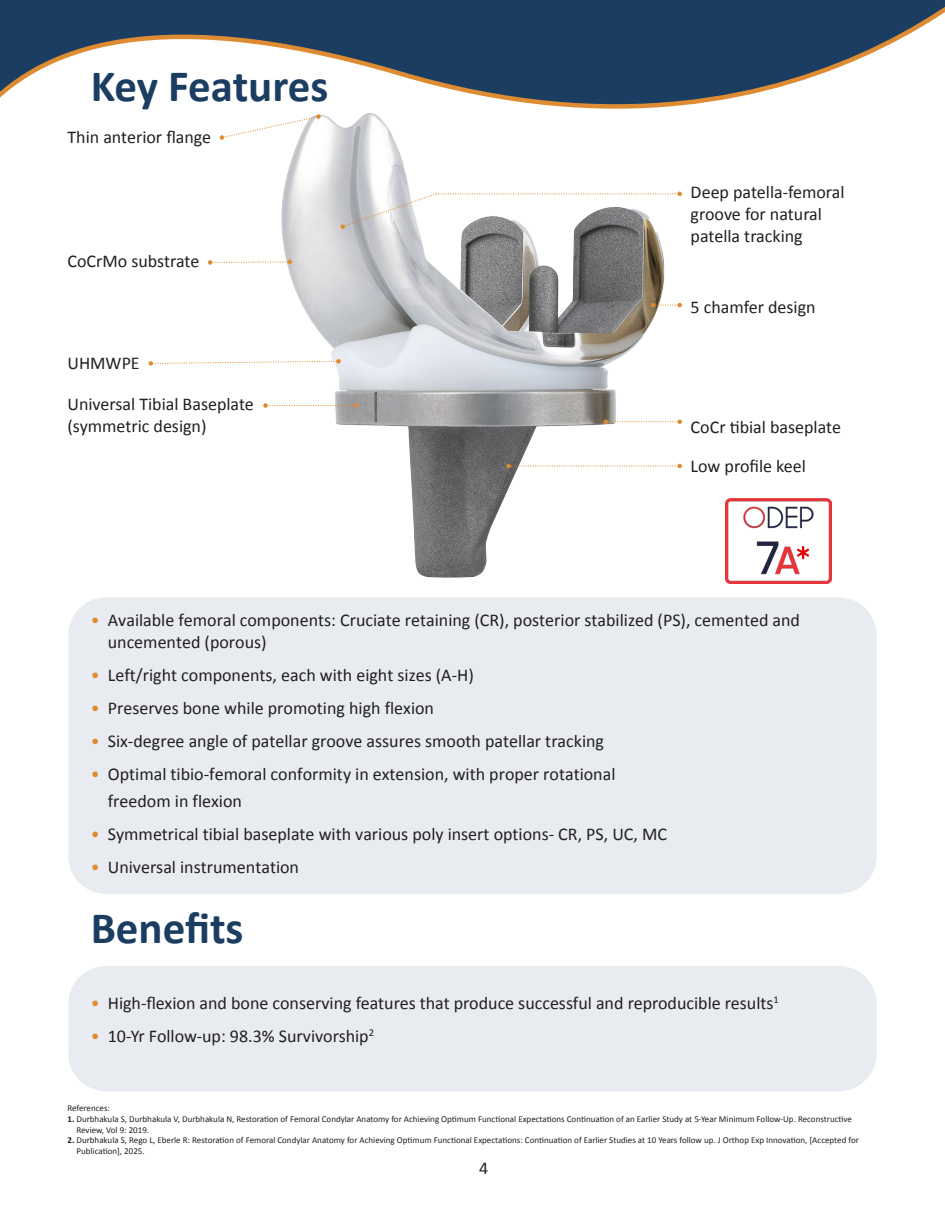
<style>
.page{position:relative;width:945px;height:1215px;background:#fff}
.page>*{position:absolute;margin:0;border:0;box-sizing:border-box;transform-origin:0 0}
.t1{font:700 45px "Calibri";color:#1b3d61}
.t2{font:18px/21.6px "Calibri";color:#231f20}
.t3{font:9px/10.8px "Calibri";color:#231f20}
.s1{color:#de8c33}
.s2{font-weight:700}
</style>
<div class="page">
<div style="left:68px;top:966px;width:809px;height:125px;background:#e8ebef;border-radius:38px"></div>
<div style="left:68px;top:597px;width:809px;height:297px;background:#e8ebef;border-radius:38px"></div>
<svg style="left:0;top:0;width:945px;height:263px"></svg>
<img style="left:279px;top:109px;width:387px;height:469px">
<svg style="left:220px;top:114px;width:101px;height:26px"></svg>
<svg style="left:208px;top:260px;width:84px;height:5px"></svg>
<svg style="left:263px;top:403px;width:95px;height:5px"></svg>
<svg style="left:148px;top:359px;width:193px;height:7px"></svg>
<svg style="left:340px;top:192px;width:342px;height:37px"></svg>
<svg style="left:651px;top:303px;width:31px;height:4px"></svg>
<svg style="left:603px;top:419px;width:79px;height:5px"></svg>
<svg style="left:506px;top:464px;width:176px;height:4px"></svg>
<img style="left:725px;top:498px;width:107px;height:85px">
<p class="t1" style="left:91px;top:54px;width:239px">Key Features</p>
<p class="t2" style="left:68px;top:126px;width:145px">Thin anterior flange</p>
<p class="t2" style="left:68px;top:250px;width:133px">CoCrMo substrate</p>
<p class="t2" style="left:68px;top:352px;width:74px">UHMWPE</p>
<p class="t2" style="left:68px;top:393px;width:188px">Universal Tibial Baseplate</p>
<p class="t2" style="left:68px;top:415px;width:141px">(symmetric design)</p>
<p class="t2" style="left:691px;top:181px;width:155px">Deep patella-femoral groove for natural patella tracking</p>
<p class="t2" style="left:691px;top:296px;width:127px">5 chamfer design</p>
<p class="t2" style="left:691px;top:415px;width:152px">CoCr tibial baseplate</p>
<p class="t2" style="left:691px;top:455px;width:117px">Low profile keel</p>
<p class="t2" style="left:108px;top:609px;width:694px;text-indent:-17px"><span class="s1">•</span> Available femoral components: Cruciate retaining (CR), posterior stabilized (PS), cemented and uncemented (porous)</p>
<p class="t2" style="left:91px;top:664px;width:385px"><span class="s1">•</span> Left/right components, each with eight sizes (A-H)</p>
<p class="t2" style="left:91px;top:697px;width:345px"><span class="s1">•</span> Preserves bone while promoting high flexion</p>
<p class="t2" style="left:91px;top:730px;width:515px"><span class="s1">•</span> Six-degree angle of patellar groove assures smooth patellar tracking</p>
<p class="t2" style="left:108px;top:760px;width:509px;line-height:27px;text-indent:-17px"><span class="s1">•</span> Optimal tibio-femoral conformity in extension, with proper rotational freedom in flexion</p>
<p class="t2" style="left:91px;top:823px;width:578px"><span class="s1">•</span> Symmetrical tibial baseplate with various poly insert options- CR, PS, UC, MC</p>
<p class="t2" style="left:91px;top:856px;width:210px"><span class="s1">•</span> Universal instrumentation</p>
<p class="t1" style="left:91px;top:896px;width:154px">Benefits</p>
<p class="t2" style="left:91px;top:992px;width:690px"><span class="s1">•</span> High-flexion and bone conserving features that produce successful and reproducible results<sup>1</sup></p>
<p class="t2" style="left:91px;top:1025px;width:285px"><span class="s1">•</span> 10-Yr Follow-up: 98.3% Survivorship<sup>2</sup></p>
<p class="t3" style="left:68px;top:1102px;width:44px">References:</p>
<p class="t3" style="left:76px;top:1113px;width:777px;text-indent:-9px"><span class="s2">1.</span> Durbhakula S, Durbhakula V, Durbhakula N, Restoration of Femoral Condylar Anatomy for Achieving Optimum Functional Expectations Continuation of an Earlier Study at 5-Year Minimum Follow-Up. Reconstructive<br>Review, Vol 9: 2019.</p>
<p class="t3" style="left:76px;top:1135px;width:784px;text-indent:-9px"><span class="s2">2.</span> Durbhakula S, Rego L, Eberle R: Restoration of Femoral Condylar Anatomy for Achieving Optimum Functional Expectations: Continuation of Earlier Studies at 10 Years follow up. J Orthop Exp Innovation, [Accepted for<br>Publication], 2025.</p>
<p class="t2" style="left:479px;top:1156px;width:11px">4</p>
</div>
